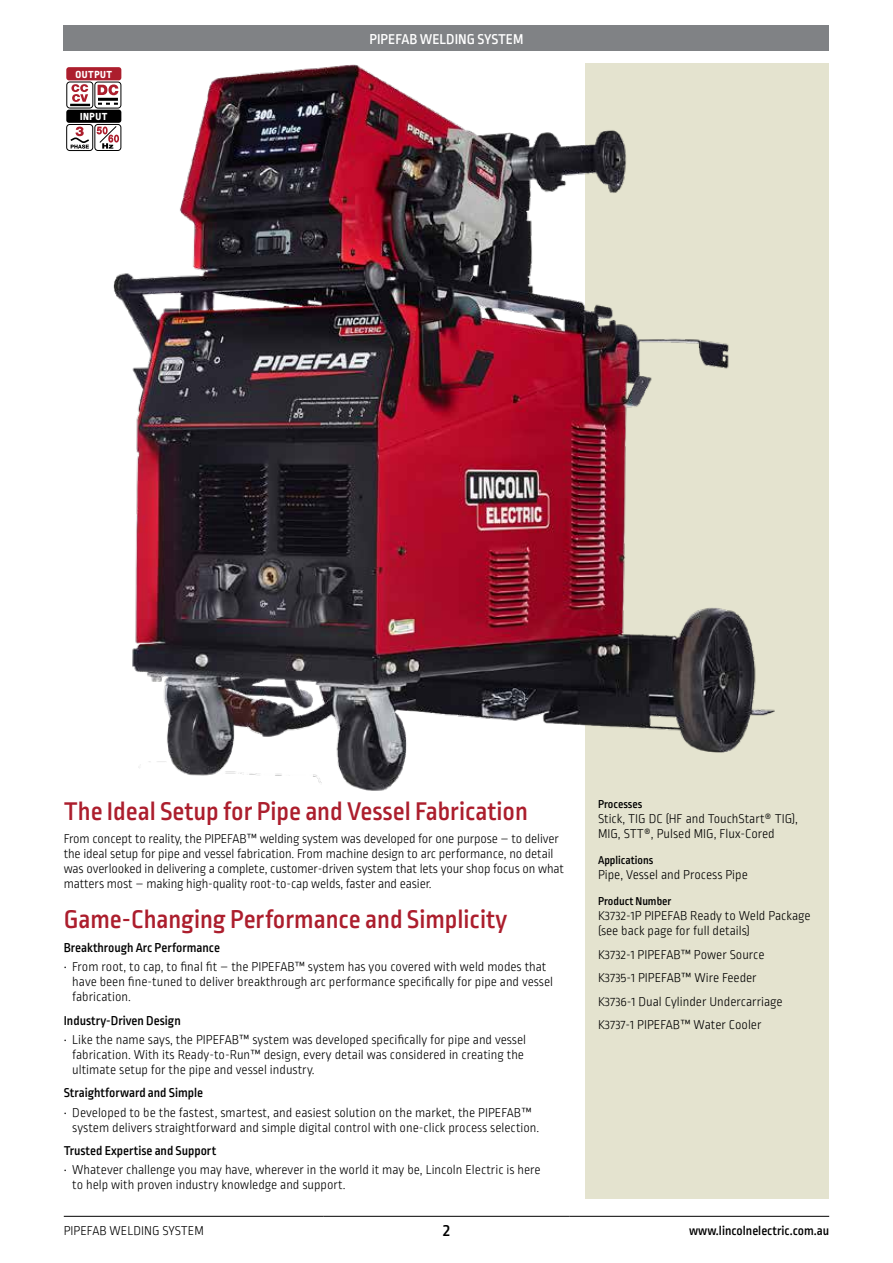
<style>
.page{position:relative;width:893px;height:1263px;background:#fff}
.page>*{position:absolute;margin:0;border:0;box-sizing:border-box;transform-origin:0 0}
.t1{font:500 27px "Ropa Sans Pro";color:#ac1e2d}
.t2{font:500 18px "Ropa Sans Pro";color:#000}
.t3{font:500 15px "Ropa Sans Pro";color:#fff}
.t4{font:300 13.5px/15px "Ropa Sans Pro";color:#000}
.t5{font:500 13.5px "Ropa Sans Pro";color:#000}
.t6{font:500 12px "Ropa Sans Pro";color:#000}
.t7{font:800 10.8px "Ropa Sans Pro";letter-spacing:.05em;color:#fff}
</style>
<div class="page">
<div style="left:64px;top:26px;width:765px;height:25px;background:#808285"></div>
<hr style="left:64px;top:1216px;width:259px;height:1px;background:#000">
<hr style="left:323px;top:1216px;width:247px;height:1px;background:#000">
<hr style="left:570px;top:1216px;width:259px;height:1px;background:#000">
<div style="left:585px;top:64px;width:244px;height:1135px;background:#e4e3cf"></div>
<img style="left:66px;top:63px;width:763px;height:728px">
<div style="left:66px;top:67px;width:55px;height:13px;background:#ac1e2d;border-radius:3px"></div>
<svg style="left:95px;top:82px;width:26px;height:26px"></svg>
<div style="left:94px;top:82px;width:27px;height:27px;border:1px solid #000;border-radius:3px"></div>
<svg style="left:98px;top:84px;width:20px;height:11px"></svg>
<hr style="left:98px;top:98px;width:20px;height:3px;background:#000">
<svg style="left:98px;top:103px;width:20px;height:2px"></svg>
<div style="left:95px;top:124px;width:26px;height:26px;background:#fff;border-radius:3px"></div>
<div style="left:94px;top:124px;width:27px;height:27px;border:1px solid #000;border-radius:3px"></div>
<svg style="left:97px;top:125px;width:22px;height:24px"></svg>
<div style="left:66px;top:110px;width:55px;height:13px;background:#000;border-radius:3px"></div>
<svg style="left:67px;top:82px;width:26px;height:26px"></svg>
<div style="left:66px;top:82px;width:27px;height:27px;border:1px solid #000;border-radius:3px"></div>
<hr style="left:70px;top:104px;width:20px;height:2px;background:#000">
<svg style="left:71px;top:84px;width:17px;height:18px"></svg>
<div style="left:67px;top:124px;width:26px;height:27px;background:#fff;border-radius:3px"></div>
<div style="left:66px;top:124px;width:27px;height:27px;border:1px solid #000;border-radius:3px"></div>
<svg style="left:70px;top:127px;width:19px;height:22px"></svg>
<p class="t7" style="left:75px;top:68px;width:38px">OUTPUT</p>
<p class="t7" style="left:80px;top:110px;width:29px">INPUT</p>
<p class="t3" style="left:369px;top:31px;width:155px">PIPEFAB WELDING SYSTEM</p>
<h1 class="t1" style="left:64px;top:796px;width:466px">The Ideal Setup for Pipe and Vessel Fabrication</h1>
<p class="t4" style="left:64px;top:832px;width:502px">From concept to reality, the PIPEFAB™ welding system was developed for one purpose – to deliver the ideal setup for pipe and vessel fabrication. From machine design to arc performance, no detail was overlooked in delivering a complete, customer-driven system that lets your shop focus on what matters most – making high-quality root-to-cap welds, faster and easier.</p>
<h1 class="t1" style="left:64px;top:904px;width:445px">Game-Changing Performance and Simplicity</h1>
<p class="t5" style="left:64px;top:940px;width:158px">Breakthrough Arc Performance</p>
<p class="t4" style="left:72px;top:960px;width:482px;text-indent:-9px">• From root, to cap, to final fit – the PIPEFAB™ system has you covered with weld modes that have been fine-tuned to deliver breakthrough arc performance specifically for pipe and vessel fabrication.</p>
<p class="t5" style="left:64px;top:1013px;width:118px">Industry-Driven Design</p>
<p class="t4" style="left:72px;top:1033px;width:455px;text-indent:-9px">• Like the name says, the PIPEFAB™ system was developed specifically for pipe and vessel fabrication. With its Ready-to-Run™ design, every detail was considered in creating the ultimate setup for the pipe and vessel industry.</p>
<p class="t5" style="left:64px;top:1085px;width:141px">Straightforward and Simple</p>
<p class="t4" style="left:72px;top:1105px;width:469px;text-indent:-9px">• Developed to be the fastest, smartest, and easiest solution on the market, the PIPEFAB™ system delivers straightforward and simple digital control with one-click process selection.</p>
<p class="t5" style="left:64px;top:1143px;width:154px">Trusted Expertise and Support</p>
<p class="t4" style="left:72px;top:1163px;width:470px;text-indent:-9px">• Whatever challenge you may have, wherever in the world it may be, Lincoln Electric is here to help with proven industry knowledge and support.</p>
<p class="t6" style="left:598px;top:797px;width:46px">Processes</p>
<p class="t4" style="left:598px;top:812px;width:202px">Stick, TIG DC (HF and TouchStart® TIG),<br>MIG, STT®, Pulsed MIG, Flux-Cored</p>
<p class="t6" style="left:598px;top:853px;width:57px">Applications</p>
<p class="t4" style="left:598px;top:868px;width:151px">Pipe, Vessel and Process Pipe</p>
<p class="t6" style="left:598px;top:895px;width:75px">Product Number</p>
<p class="t4" style="left:598px;top:909px;width:214px">K3732-1P PIPEFAB Ready to Weld Package (see back page for full details)</p>
<p class="t4" style="left:598px;top:943px;width:186px;line-height:23.5px">K3732-1 PIPEFAB™ Power Source<br>K3735-1 PIPEFAB™ Wire Feeder<br>K3736-1 Dual Cylinder Undercarriage<br>K3737-1 PIPEFAB™ Water Cooler</p>
<p class="t4" style="left:64px;top:1223px;width:142px">PIPEFAB WELDING SYSTEM</p>
<h2 class="t2" style="left:443px;top:1220px;width:8px">2</h2>
<p class="t5" style="left:689px;top:1223px;width:142px">www.lincolnelectric.com.au</p>
</div>
